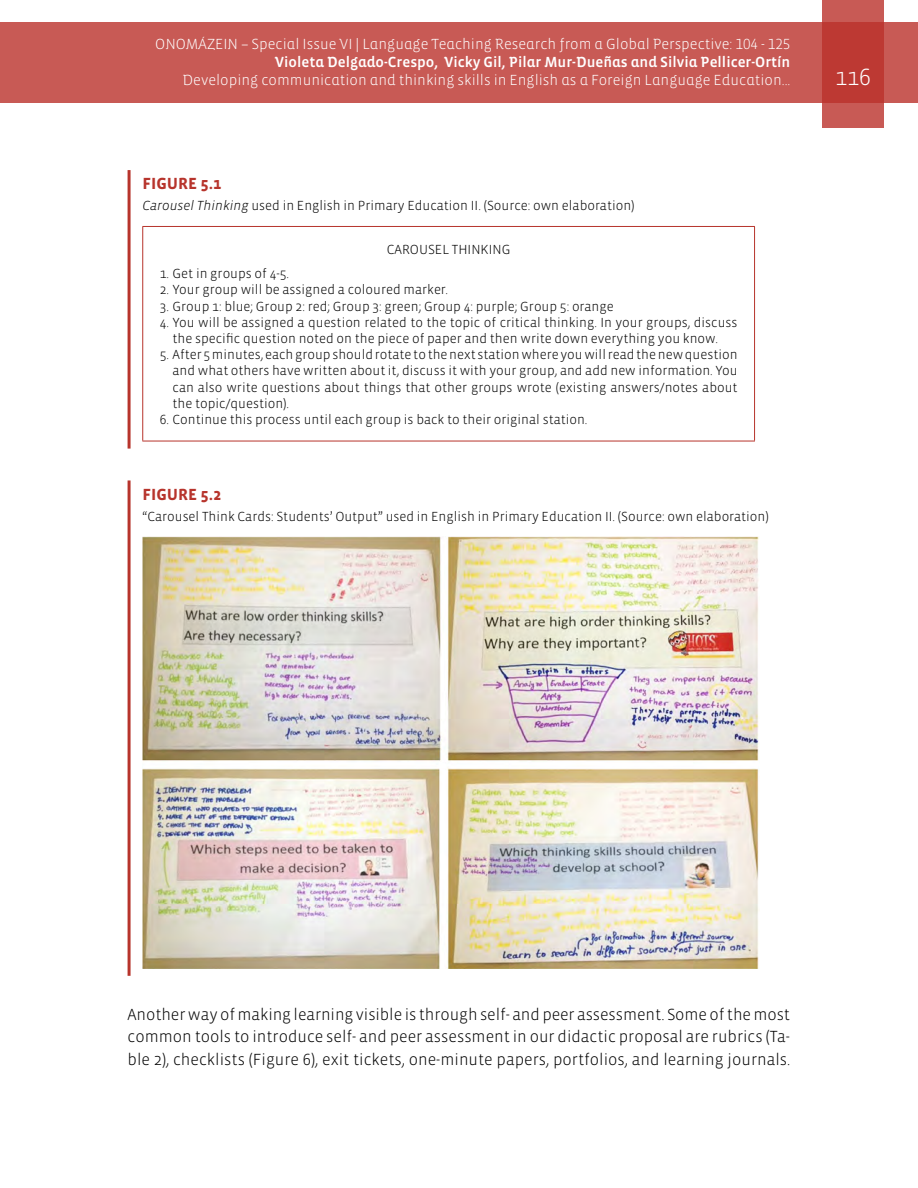
<style>
.page{position:relative;width:918px;height:1188px;background:#fff}
.page>*{position:absolute;margin:0;border:0;box-sizing:border-box;transform-origin:0 0}
.t1{font:300 24px "Vista Sans";color:#fff}
.t2{font:300 16.5px/22.5px "Vista Sans";color:#000;text-align:justify}
.t3{font:700 16.5px "Vista Sans";color:#b7342c}
.t4{font:300 15px "Vista Sans Alt";color:#fff}
.t5{font:15px "Vista Sans Alt Med";color:#fff}
.t6{font:300 13.5px/16.2px "Vista Sans";color:#000;text-align:center}
.s1{font-style:italic}
</style>
<div class="page">
<div style="left:0;top:23px;width:918px;height:80px;background:#c85a55"></div>
<svg style="left:822px;top:0;width:62px;height:128px;background:#c1453f"></svg>
<hr style="left:128px;top:170px;width:3px;height:279px;background:#b7342c">
<hr style="left:128px;top:480px;width:3px;height:496px;background:#b7342c">
<hr style="left:142px;top:226px;width:613px;height:1px;background:#b7342c">
<hr style="left:142px;top:227px;width:1px;height:214px;background:#b7342c">
<hr style="left:754px;top:227px;width:1px;height:214px;background:#b7342c">
<hr style="left:142px;top:441px;width:613px;height:1px;background:#b7342c">
<img style="left:142px;top:536px;width:617px;height:433px">
<p class="t4" style="left:155px;top:37px;width:637px">ONOMÁZEIN – Special Issue VI | Language Teaching Research from a Global Perspective: 104 - 125</p>
<p class="t5" style="left:275px;top:55px;width:517px">Violeta Delgado-Crespo, Vicky Gil, Pilar Mur-Dueñas and Silvia Pellicer-Ortín</p>
<p class="t4" style="left:183px;top:73px;width:609px">Developing communication and thinking skills in English as a Foreign Language Education...</p>
<h1 class="t1" style="left:835px;top:65px;width:37px">116</h1>
<p class="t3" style="left:142px;top:176px;width:81px">FIGURE 5.1</p>
<p class="t6" style="left:142px;top:198px;width:494px"><span class="s1">Carousel Thinking</span> used in English in Primary Education II. (Source: own elaboration)</p>
<p class="t6" style="left:387px;top:241px;width:125px">CAROUSEL THINKING</p>
<p class="t6" style="left:160px;top:266px;width:131px">1. Get in groups of 4-5.</p>
<p class="t6" style="left:160px;top:282px;width:290px">2. Your group will be assigned a coloured marker.</p>
<p class="t6" style="left:160px;top:298px;width:455px">3. Group 1: blue; Group 2: red; Group 3: green; Group 4: purple; Group 5: orange</p>
<p class="t6" style="left:160px;top:314px;width:579px">4. You will be assigned a question related to the topic of critical thinking. In your groups, discuss the specific question noted on the piece of paper and then write down everything you know.</p>
<p class="t6" style="left:173px;top:347px;width:567px;text-align:justify;text-indent:-13px">5. After 5 minutes, each group should rotate to the next station where you will read the new question and what others have written about it, discuss it with your group, and add new information. You can also write questions about things that other groups wrote (existing answers/notes about the topic/question).</p>
<p class="t6" style="left:160px;top:412px;width:429px">6. Continue this process until each group is back to their original station.</p>
<p class="t3" style="left:142px;top:486px;width:81px">FIGURE 5.2</p>
<p class="t6" style="left:142px;top:508px;width:628px">“Carousel Think Cards: Students’ Output” used in English in Primary Education II. (Source: own elaboration)</p>
<p class="t2" style="left:128px;top:1004px;width:664px">Another way of making learning visible is through self- and peer assessment. Some of the most common tools to introduce self- and peer assessment in our didactic proposal are rubrics (Ta&shy;ble 2), checklists (Figure 6), exit tickets, one-minute papers, portfolios, and learning journals.</p>
</div>
